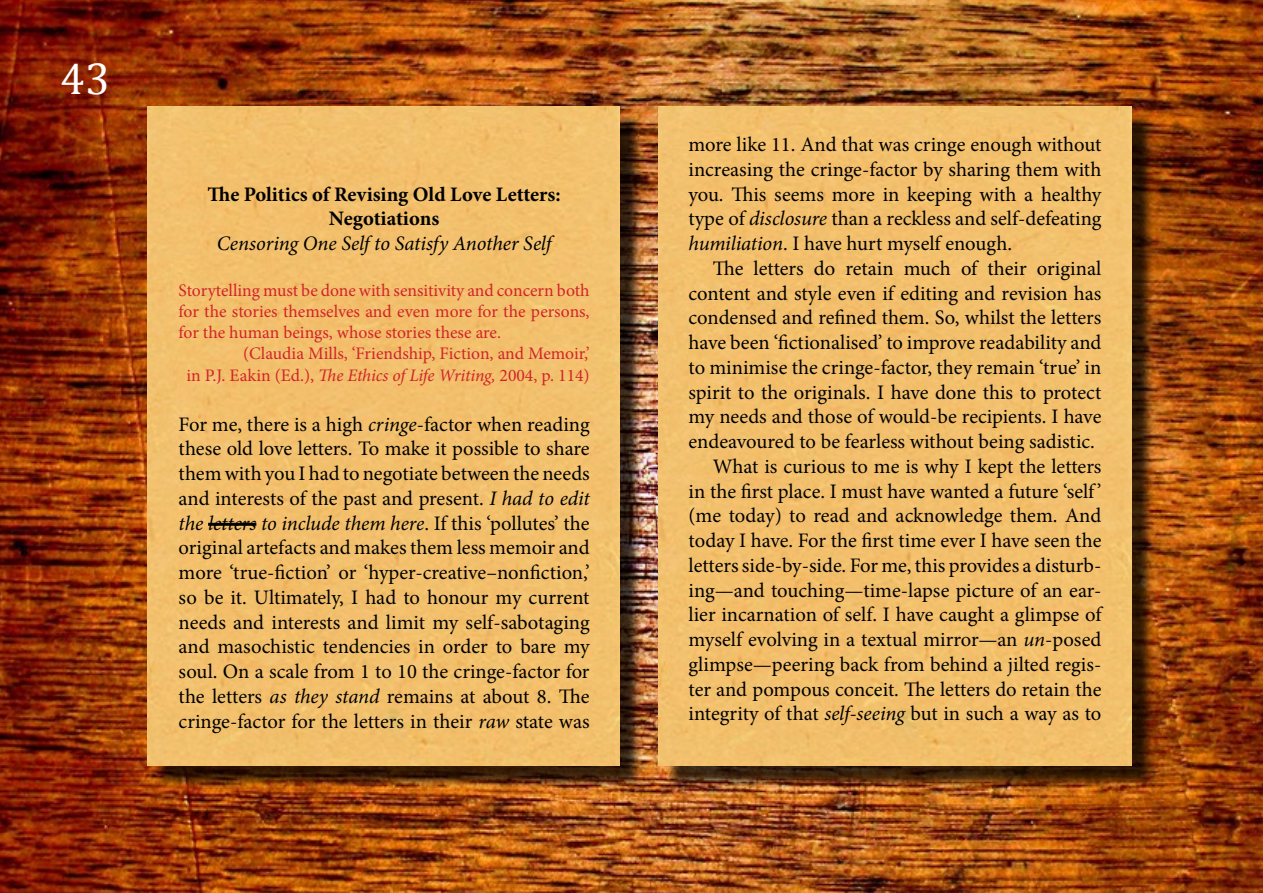
<style>
.page{position:relative;width:1263px;height:893px;background:#fff}
.page>*{position:absolute;margin:0;border:0;box-sizing:border-box;transform-origin:0 0}
.t1{font:45px "Cambria";color:#fff}
.t2{font:20.7px/24.8px "Minion Pro";color:#000;text-align:justify}
.t3{font:700 20.7px/24.8px "Minion Pro";letter-spacing:-.005em;color:#000;text-align:center}
.t4{font:italic 20.7px "Minion Pro";letter-spacing:-.005em;color:#000}
.t5{font:17.7px/21.1px "Minion Pro";color:#d2232a;text-align:justify}
.s1{font-style:italic}
</style>
<div class="page">
<img style="left:0;top:0;width:1263px;height:893px">
<div style="left:665px;top:113px;width:489px;height:676px;background:#000;opacity:.75"></div>
<div style="left:659px;top:106px;width:472px;height:659px;background:#f2c06c"></div>
<div style="left:154px;top:113px;width:489px;height:676px;background:#000;opacity:.75"></div>
<div style="left:147px;top:106px;width:473px;height:659px;background:#f2c06c"></div>
<hr style="left:208px;top:523px;width:48px;height:3px;background:#000">
<h1 class="t1" style="left:60px;top:52px;width:51px">43</h1>
<p class="t3" style="left:208px;top:181px;width:355px">The Politics of Revising Old Love Letters:<br>Negotiations</p>
<p class="t4" style="left:217px;top:229px;width:336px">Censoring One Self to Satisfy Another Self</p>
<p class="t5" style="left:179px;top:280px;width:413px">Storytelling must be done with sensitivity and concern both for the stories themselves and even more for the persons, for the human beings, whose stories these are.</p>
<p class="t5" style="left:187px;top:343px;width:405px;line-height:21.6px;text-align:right">(Claudia Mills, ‘Friendship, Fiction, and Memoir,’<br>in P.J. Eakin (Ed.), <span class="s1">The Ethics of Life Writing,</span> 2004, p. 114)</p>
<p class="t2" style="left:179px;top:412px;width:413px">For me, there is a high <span class="s1">cringe</span>-factor when reading these old love letters. To make it possible to share them with you I had to negotiate between the needs and interests of the past and present. <span class="s1">I had to edit the letters to include them here</span>. If this ‘pollutes’ the original artefacts and makes them less memoir and more ‘true-fiction’ or ‘hyper-creative–nonfiction,’ so be it. Ultimately, I had to honour my current needs and interests and limit my self-sabotaging and masochistic tendencies in order to bare my soul. On a scale from 1 to 10 the cringe-factor for the letters <span class="s1">as they stand</span> remains at about 8. The cringe-factor for the letters in their <span class="s1">raw</span> state was</p>
<p class="t2" style="left:688px;top:132px;width:414px">more like 11. And that was cringe enough without increasing the cringe-factor by sharing them with you. This seems more in keeping with a healthy type of <span class="s1">disclosure</span> than a reckless and self-defeating <span class="s1">humiliation</span>. I have hurt myself enough.</p>
<p class="t2" style="left:713px;top:256px;width:390px">The letters do retain much of their original</p>
<p class="t2" style="left:688px;top:281px;width:414px">content and style even if editing and revision has</p>
<p class="t2" style="left:688px;top:305px;width:414px">condensed and refined them. So, whilst the letters</p>
<p class="t2" style="left:688px;top:330px;width:414px">have been ‘fictionalised’ to improve readability and</p>
<p class="t2" style="left:688px;top:355px;width:414px">to minimise the cringe-factor, they remain ‘true’ in</p>
<p class="t2" style="left:688px;top:380px;width:414px">spirit to the originals. I have done this to protect</p>
<p class="t2" style="left:688px;top:404px;width:414px">my needs and those of would-be recipients. I have</p>
<p class="t2" style="left:688px;top:429px;width:408px">endeavoured to be fearless without being sadistic.</p>
<p class="t2" style="left:713px;top:454px;width:390px">What is curious to me is why I kept the letters</p>
<p class="t2" style="left:688px;top:479px;width:414px">in the first place. I must have wanted a future ‘self ’</p>
<p class="t2" style="left:688px;top:503px;width:414px">(me today) to read and acknowledge them. And</p>
<p class="t2" style="left:688px;top:528px;width:414px">today I have. For the first time ever I have seen the</p>
<p class="t2" style="left:688px;top:553px;width:414px">letters side-by-side. For me, this provides a disturb-</p>
<p class="t2" style="left:688px;top:578px;width:414px">ing—and touching—time-lapse picture of an ear-</p>
<p class="t2" style="left:688px;top:602px;width:414px">lier incarnation of self. I have caught a glimpse of</p>
<p class="t2" style="left:688px;top:627px;width:414px">myself evolving in a textual mirror—an <span class="s1">un</span>-posed</p>
<p class="t2" style="left:688px;top:652px;width:414px">glimpse—peering back from behind a jilted regis-</p>
<p class="t2" style="left:688px;top:677px;width:414px">ter and pompous conceit. The letters do retain the</p>
<p class="t2" style="left:688px;top:701px;width:414px">integrity of that <span class="s1">self-seeing</span> but in such a way as to</p>
</div>
